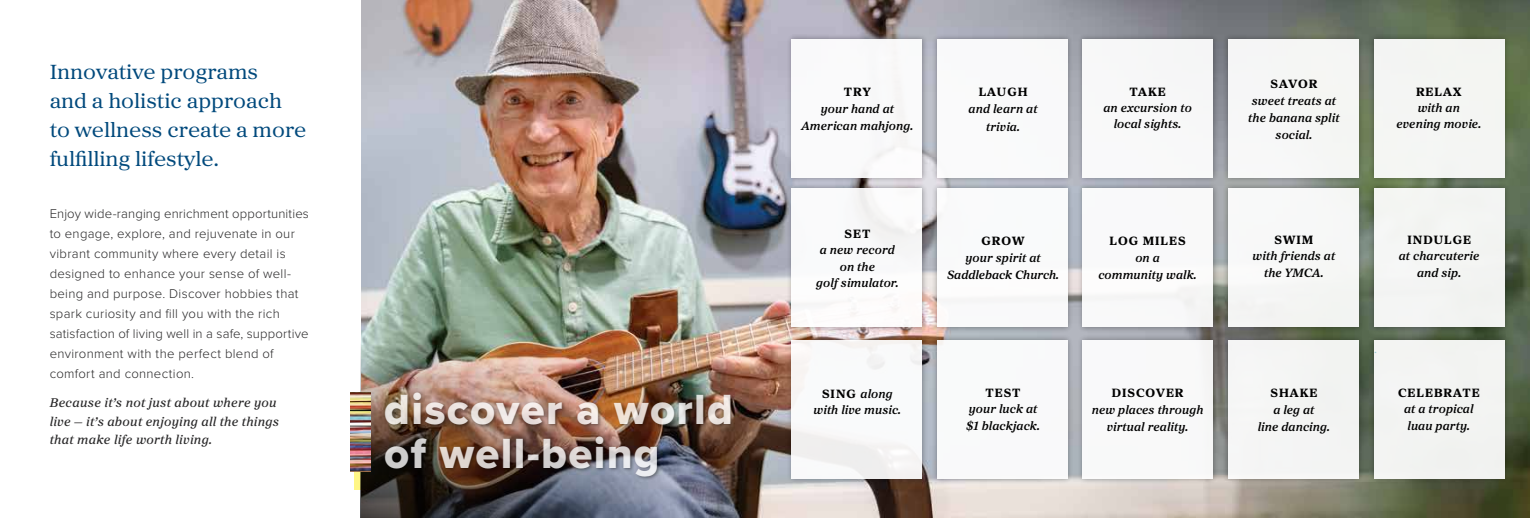
<style>
.page{position:relative;width:1530px;height:518px;background:#fff}
.page>*{position:absolute;margin:0;border:0;box-sizing:border-box;transform-origin:0 0}
.t1{font:43.75px/43.8px "Proxima Nova Extrabld";letter-spacing:.03em;color:#fff}
.t2{font:21.25px/28.8px "Proxima Sera";color:#00497c;scale:1.04 1}
.t3{font:300 16.25px "Proxima Nova";color:#99d2de}
.t4{font:300 13.12px/20px "Proxima Nova";letter-spacing:.02em;color:#292829}
.t5{font:italic 500 13.12px/18.8px "Proxima Sera";letter-spacing:.02em;color:#292829}
.t6{font:italic 600 12.5px/16.2px "Proxima Sera";letter-spacing:.01em;color:#000;text-align:center}
.t7{font:12.5px "Proxima Sera Extrabld";letter-spacing:.08em;color:#000}
.s1{font-family:"Proxima Sera Extrabld";font-weight:400;font-style:normal}
</style>
<div class="page">
<img style="left:362px;top:0;width:1168px;height:518px">
<img style="left:361px;top:340px;width:402px;height:178px">
<div style="left:786px;top:33px;width:142px;height:151px;background:#000;opacity:.35"></div>
<div style="left:792px;top:39px;width:130px;height:139px;background:#fff"></div>
<div style="left:931px;top:33px;width:142px;height:151px;background:#000;opacity:.35"></div>
<div style="left:937px;top:39px;width:131px;height:139px;background:#fff"></div>
<div style="left:1077px;top:33px;width:142px;height:151px;background:#000;opacity:.35"></div>
<div style="left:1083px;top:39px;width:130px;height:139px;background:#f8f8f9"></div>
<div style="left:1222px;top:33px;width:143px;height:151px;background:#000;opacity:.35"></div>
<div style="left:1228px;top:39px;width:131px;height:139px;background:#f5f6f5"></div>
<div style="left:1368px;top:33px;width:142px;height:151px;background:#000;opacity:.35"></div>
<div style="left:1374px;top:39px;width:130px;height:139px;background:#f4f5f3"></div>
<div style="left:786px;top:182px;width:142px;height:151px;background:#000;opacity:.35"></div>
<div style="left:792px;top:188px;width:130px;height:139px;background:#fff"></div>
<div style="left:931px;top:182px;width:142px;height:151px;background:#000;opacity:.35"></div>
<div style="left:937px;top:188px;width:131px;height:139px;background:#fff"></div>
<div style="left:1077px;top:182px;width:142px;height:151px;background:#000;opacity:.35"></div>
<div style="left:1083px;top:188px;width:130px;height:139px;background:#fff"></div>
<div style="left:1222px;top:182px;width:143px;height:151px;background:#000;opacity:.35"></div>
<div style="left:1228px;top:188px;width:131px;height:139px;background:#f7f7f7"></div>
<div style="left:1368px;top:182px;width:142px;height:151px;background:#000;opacity:.35"></div>
<div style="left:1374px;top:188px;width:130px;height:139px;background:#f3f5f3"></div>
<div style="left:786px;top:334px;width:142px;height:150px;background:#000;opacity:.35"></div>
<div style="left:792px;top:340px;width:130px;height:138px;background:#fff"></div>
<div style="left:931px;top:334px;width:142px;height:150px;background:#000;opacity:.35"></div>
<div style="left:937px;top:340px;width:131px;height:138px;background:#fff"></div>
<div style="left:1077px;top:334px;width:142px;height:150px;background:#000;opacity:.35"></div>
<div style="left:1083px;top:340px;width:130px;height:138px;background:#fff"></div>
<div style="left:1222px;top:334px;width:143px;height:150px;background:#000;opacity:.35"></div>
<div style="left:1228px;top:340px;width:131px;height:138px;background:#f4f5f4"></div>
<div style="left:1368px;top:334px;width:142px;height:150px;background:#000;opacity:.35"></div>
<div style="left:1374px;top:340px;width:130px;height:138px;background:#f2f3f2"></div>
<div style="left:383px;top:390px;width:352px;height:91px;background:#000;opacity:.58"></div>
<svg style="left:353px;top:392px;width:15px;height:1px"></svg>
<svg style="left:354px;top:471px;width:15px;height:19px"></svg>
<img style="left:350px;top:393px;width:21px;height:78px">
<h2 class="t2" style="left:50px;top:57px;width:248px">Innovative programs<br>and a holistic approach to wellness create a more fulfilling lifestyle.</h2>
<p class="t4" style="left:50px;top:202px;width:261px">Enjoy wide-ranging enrichment opportunities to engage, explore, and rejuvenate in our vibrant community where every detail is designed to enhance your sense of well&shy;being and purpose. Discover hobbies that spark curiosity and fill you with the rich satisfaction of living well in a safe, supportive environment with the perfect blend of comfort and connection.</p>
<p class="t5" style="left:50px;top:392px;width:231px">Because it’s not just about where you live — it’s about enjoying all the things that make life worth living.</p>
<h1 class="t1" style="left:384px;top:386px;width:350px">discover a world of well-being</h1>
<p class="t7" style="left:844px;top:81px;width:28px">TRY</p>
<p class="t6" style="left:801px;top:100px;width:113px;line-height:16.9px">your hand at<br>American mahjong.</p>
<p class="t7" style="left:979px;top:81px;width:50px">LAUGH</p>
<p class="t6" style="left:969px;top:100px;width:70px;line-height:17.5px">and learn at trivia.</p>
<p class="t7" style="left:844px;top:224px;width:27px">SET</p>
<p class="t6" style="left:816px;top:242px;width:84px">a new record on the<br>golf simulator.</p>
<p class="t7" style="left:982px;top:230px;width:44px">GROW</p>
<p class="t6" style="left:947px;top:249px;width:114px;line-height:16.9px">your spirit at<br>Saddleback Church.</p>
<p class="t7" style="left:1130px;top:81px;width:38px">TAKE</p>
<p class="t6" style="left:1103px;top:99px;width:90px">an excursion to local sights.</p>
<p class="t7" style="left:1110px;top:230px;width:78px">LOG MILES</p>
<p class="t6" style="left:1098px;top:249px;width:100px;line-height:16.9px">on a<br>community walk.</p>
<p class="t6" style="left:814px;top:385px;width:89px"><span class="s1">SING</span> along with live music.</p>
<p class="t7" style="left:986px;top:382px;width:37px">TEST</p>
<p class="t6" style="left:966px;top:400px;width:75px;text-align:left">your luck at $1 blackjack.</p>
<p class="t7" style="left:1112px;top:382px;width:73px">DISCOVER</p>
<p class="t6" style="left:1092px;top:400px;width:113px;line-height:16.9px">new places through virtual reality.</p>
<p class="t7" style="left:1271px;top:74px;width:48px">SAVOR</p>
<p class="t6" style="left:1248px;top:92px;width:93px;line-height:16.9px">sweet treats at the banana split social.</p>
<p class="t7" style="left:1416px;top:81px;width:47px">RELAX</p>
<p class="t6" style="left:1396px;top:99px;width:86px">with an evening movie.</p>
<p class="t7" style="left:1275px;top:229px;width:40px">SWIM</p>
<p class="t6" style="left:1253px;top:247px;width:84px">with friends at the YMCA.</p>
<p class="t7" style="left:1271px;top:382px;width:48px">SHAKE</p>
<p class="t6" style="left:1258px;top:400px;width:74px;line-height:16.9px">a leg at<br>line dancing.</p>
<p class="t7" style="left:1407px;top:229px;width:65px">INDULGE</p>
<p class="t6" style="left:1399px;top:247px;width:82px">at charcuterie and sip.</p>
<h3 class="t3" style="left:1374px;top:335px;width:5px">.</h3>
<p class="t7" style="left:1398px;top:382px;width:83px">CELEBRATE</p>
<p class="t6" style="left:1404px;top:400px;width:71px;text-align:left">at a tropical luau party.</p>
</div>
